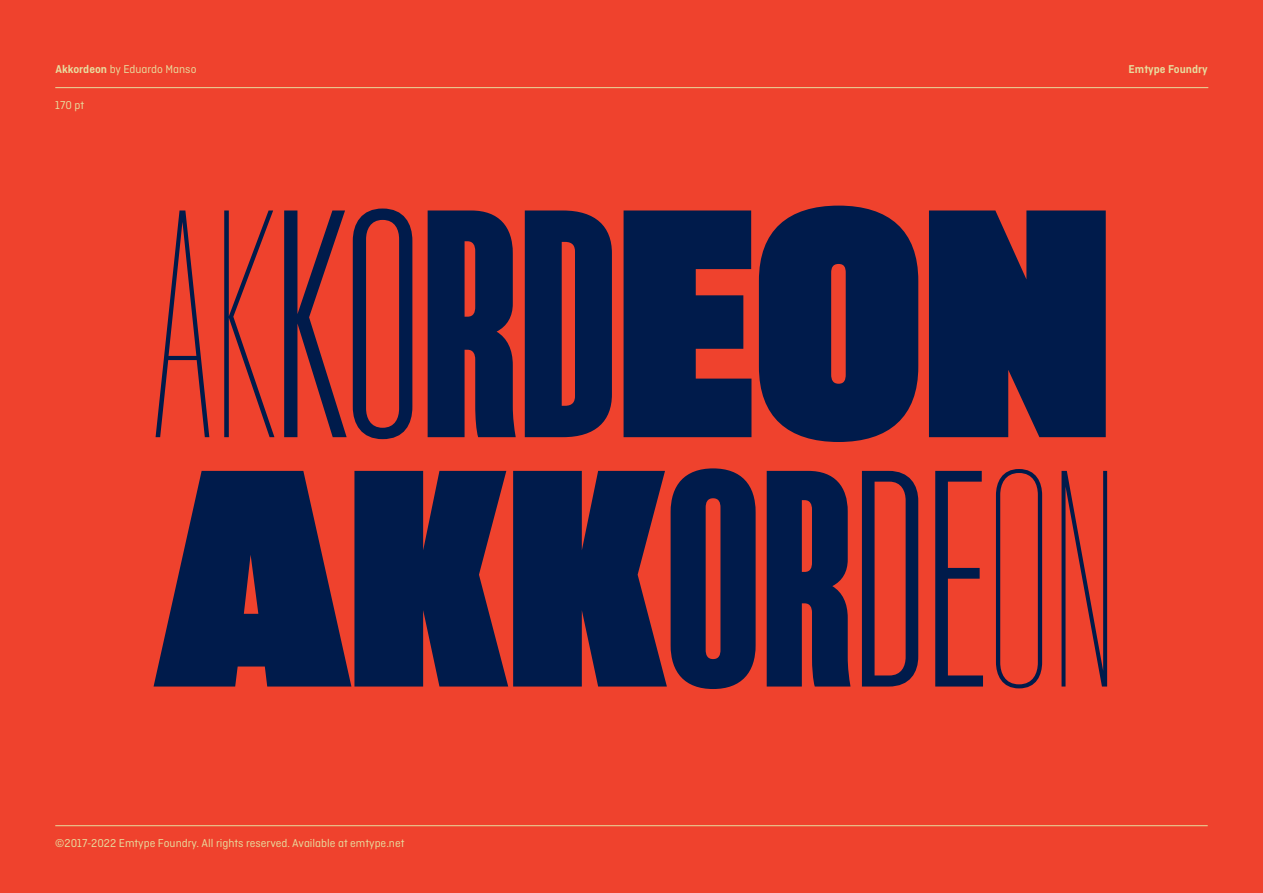
<style>
.page{position:relative;width:1263px;height:893px;background:#ef422d}
.page>*{position:absolute;margin:0;border:0;box-sizing:border-box;transform-origin:0 0}
.t1{font:323.85px "Akkordeon One";color:#001b4b}
.t2{font:308.1px "Akkordeon Twelve";color:#001b4b}
.t3{font:12px "Ciutadella";color:#e7dd9e}
.t4{font:600 12px "Ciutadella";color:#e7dd9e}
.s1{font-weight:600}
.s2{font-family:"Akkordeon Three"}
.s3{font-family:"Akkordeon Seven"}
.s4{font-family:"Akkordeon Twelve"}
.s5{font-family:"Akkordeon Fourteen"}
.s6{font-family:"Akkordeon One"}
</style>
<div class="page">
<hr style="left:55px;top:87px;width:1153px;height:1px;background:#e7dd9e">
<hr style="left:55px;top:825px;width:1153px;height:1px;background:#e7dd9e">
<p class="t3" style="left:55px;top:63px;width:143px"><span class="s1">Akkordeon</span> by Eduardo Manso</p>
<p class="t4" style="left:1128px;top:63px;width:81px">Emtype Foundry</p>
<p class="t3" style="left:55px;top:99px;width:30px">170 pt</p>
<h1 class="t1" style="left:151px;top:152px;width:962px">AK<span class="s2">KO</span><span class="s3">RD</span><span class="s4">EO</span><span class="s5">N</span></h1>
<h2 class="t2" style="left:157px;top:402px;width:962px"><span class="s5">A</span>KK<span class="s3">OR</span><span class="s2">DE</span><span class="s6">ON</span></h2>
<p class="t3" style="left:55px;top:837px;width:351px">©2017-2022 Emtype Foundry. All rights reserved. Available at emtype.net</p>
</div>
